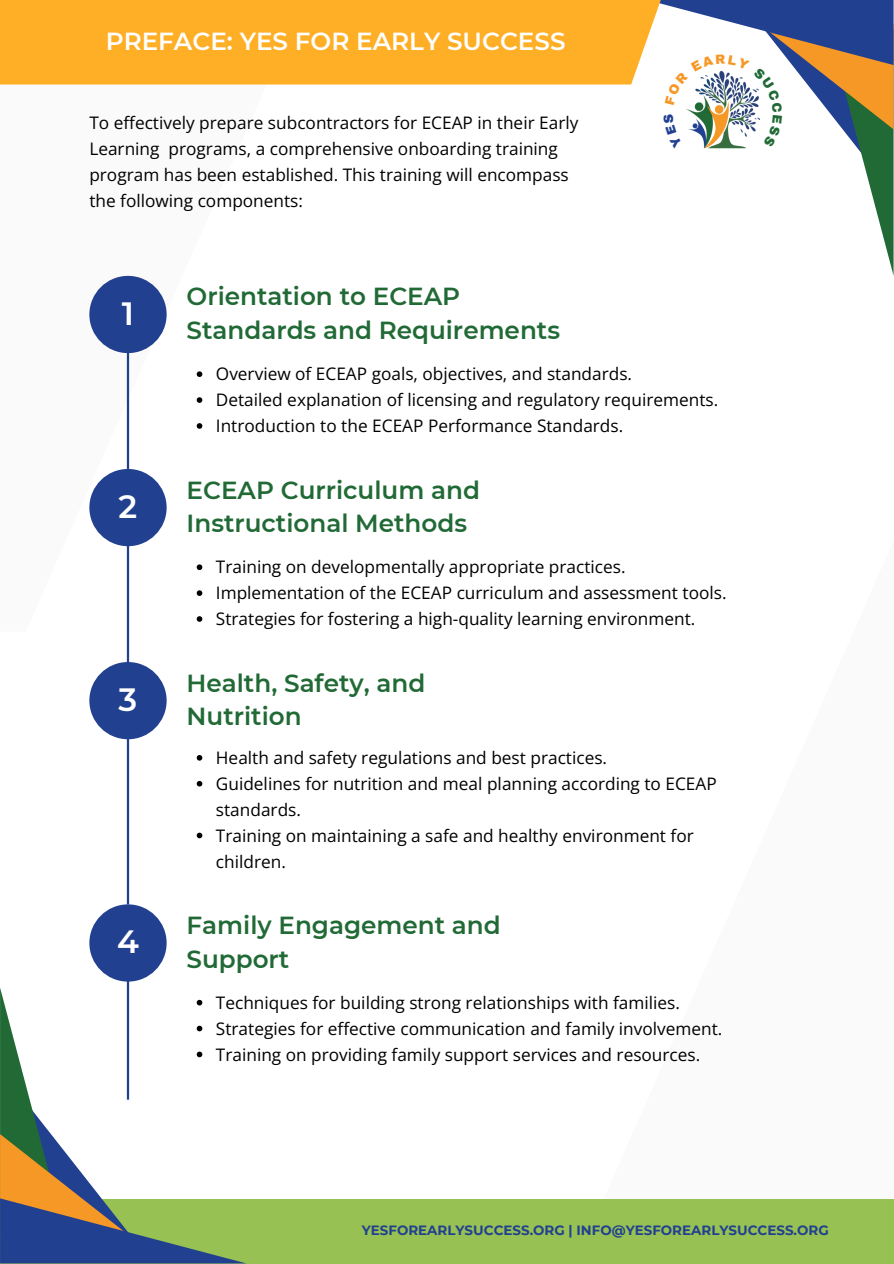
<style>
.page{position:relative;width:894px;height:1264px;background:#fff}
.page>*{position:absolute;margin:0;border:0;box-sizing:border-box;transform-origin:0 0}
.t1{font:600 32.1px "Montserrat";color:#fff}
.t2{font:600 24.6px/33.8px "Montserrat";color:#216a36}
.t3{font:600 24.6px "Montserrat";color:#fff}
.t4{font:17.25px/25.8px "Open Sans";color:#000}
.t5{font:700 13.5px "Montserrat";color:#214090}
</style>
<div class="page">
<hr style="left:127px;top:334px;width:2px;height:157px;background:#214090">
<div style="left:0;top:1199px;width:893px;height:64px;background:#97c153"></div>
<div style="left:0;top:0;width:647px;height:84px;background:#ffaf25"></div>
<div style="left:89px;top:276px;width:78px;height:77px;background:#214090;border-radius:50%"></div>
<svg style="left:197px;top:371px;width:5px;height:6px"></svg>
<svg style="left:197px;top:397px;width:5px;height:6px"></svg>
<svg style="left:197px;top:423px;width:5px;height:6px"></svg>
<hr style="left:127px;top:527px;width:2px;height:157px;background:#214090">
<div style="left:89px;top:469px;width:78px;height:77px;background:#214090;border-radius:50%"></div>
<svg style="left:197px;top:564px;width:5px;height:6px"></svg>
<svg style="left:197px;top:590px;width:5px;height:6px"></svg>
<svg style="left:197px;top:616px;width:5px;height:6px"></svg>
<hr style="left:127px;top:720px;width:2px;height:184px;background:#214090">
<div style="left:89px;top:662px;width:78px;height:77px;background:#214090;border-radius:50%"></div>
<svg style="left:197px;top:755px;width:5px;height:5px"></svg>
<svg style="left:197px;top:781px;width:5px;height:5px"></svg>
<svg style="left:197px;top:832px;width:5px;height:6px"></svg>
<hr style="left:127px;top:962px;width:2px;height:137px;background:#214090">
<div style="left:89px;top:904px;width:78px;height:77px;background:#214090;border-radius:50%"></div>
<svg style="left:0;top:987px;width:245px;height:276px"></svg>
<svg style="left:647px;top:0;width:246px;height:274px"></svg>
<h2 class="t3" style="left:106px;top:26px;width:461px">PREFACE: YES FOR EARLY SUCCESS</h2>
<p class="t4" style="left:89px;top:109px;width:490px">To effectively prepare subcontractors for ECEAP in their Early Learning programs, a comprehensive onboarding training program has been established. This training will encompass the following components:</p>
<p class="t1" style="left:122px;top:293px;width:14px">1</p>
<p class="t1" style="left:119px;top:486px;width:20px">2</p>
<p class="t1" style="left:119px;top:679px;width:20px">3</p>
<p class="t1" style="left:117px;top:922px;width:23px">4</p>
<h1 class="t2" style="left:186px;top:280px;width:375px">Orientation to ECEAP<br>Standards and Requirements</h1>
<p class="t4" style="left:216px;top:361px;width:417px">Overview of ECEAP goals, objectives, and standards.</p>
<p class="t4" style="left:216px;top:386px;width:504px">Detailed explanation of licensing and regulatory requirements.</p>
<p class="t4" style="left:216px;top:412px;width:409px">Introduction to the ECEAP Performance Standards.</p>
<h1 class="t2" style="left:186px;top:473px;width:295px">ECEAP Curriculum and<br>Instructional Methods</h1>
<p class="t4" style="left:216px;top:554px;width:411px">Training on developmentally appropriate practices.</p>
<p class="t4" style="left:216px;top:579px;width:512px">Implementation of the ECEAP curriculum and assessment tools.</p>
<p class="t4" style="left:216px;top:605px;width:481px">Strategies for fostering a high-quality learning environment.</p>
<h1 class="t2" style="left:186px;top:666px;width:240px">Health, Safety, and<br>Nutrition</h1>
<p class="t4" style="left:216px;top:744px;width:392px">Health and safety regulations and best practices.</p>
<p class="t4" style="left:216px;top:770px;width:502px">Guidelines for nutrition and meal planning according to ECEAP standards.</p>
<p class="t4" style="left:216px;top:822px;width:479px">Training on maintaining a safe and healthy environment for children.</p>
<h1 class="t2" style="left:186px;top:908px;width:315px">Family Engagement and<br>Support</h1>
<p class="t4" style="left:216px;top:989px;width:465px">Techniques for building strong relationships with families.</p>
<p class="t4" style="left:216px;top:1015px;width:508px">Strategies for effective communication and family involvement.</p>
<p class="t4" style="left:216px;top:1041px;width:485px">Training on providing family support services and resources.</p>
<p class="t5" style="left:361px;top:1221px;width:468px">YESFOREARLYSUCCESS.ORG | INFO@YESFOREARLYSUCCESS.ORG</p>
</div>
